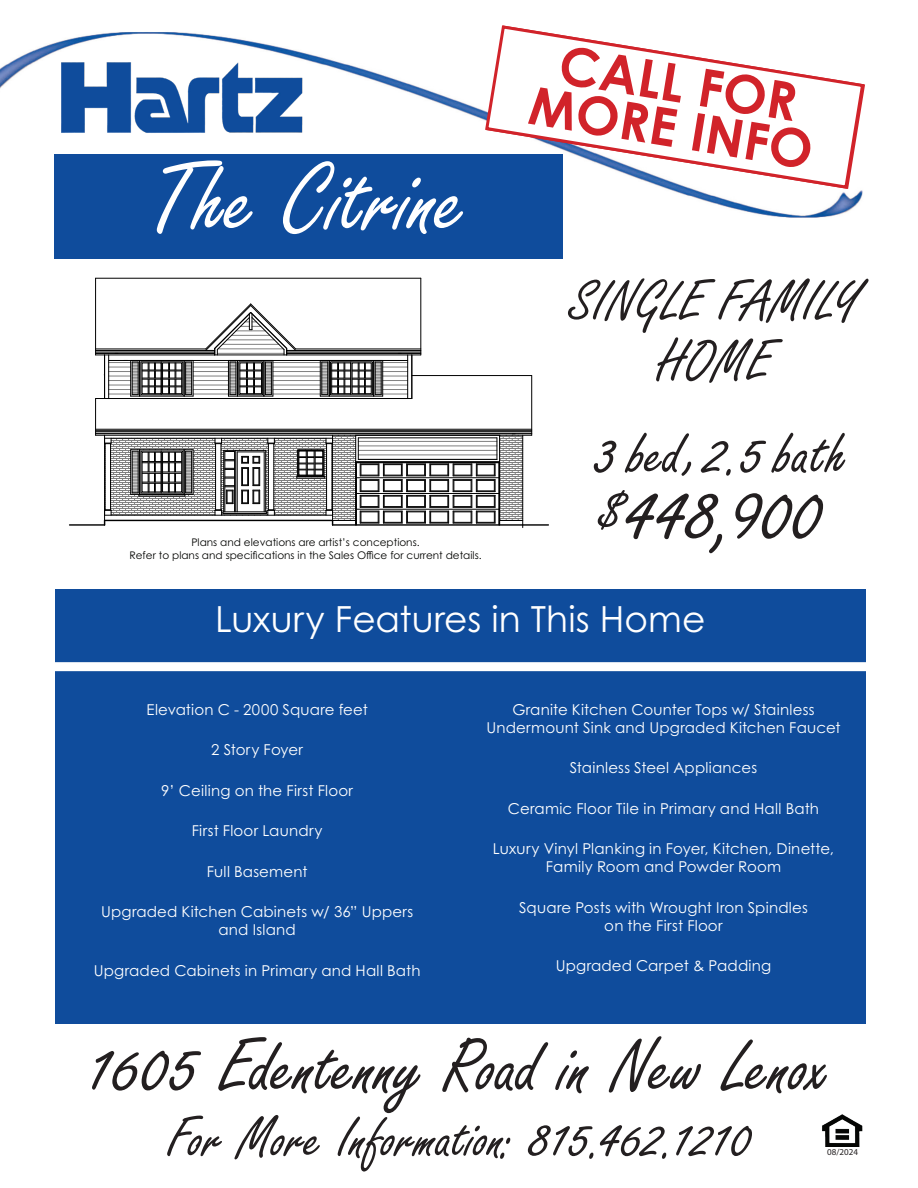
<style>
.page{position:relative;width:918px;height:1188px;background:#fff}
.page>*{position:absolute;margin:0;border:0;box-sizing:border-box;transform-origin:0 0}
.t1{font:106.5px "Freestyle Script";letter-spacing:-.005em;color:#fff}
.t2{font:90px "Freestyle Script";color:#231f20}
.t3{font:81px "Freestyle Script";letter-spacing:-.005em;color:#231f20}
.t4{font:66px "Freestyle Script";color:#231f20}
.t5{font:61.5px "Freestyle Script";letter-spacing:-.01em;color:#231f20}
.t6{font:700 52.5px/45px "Century Gothic Pro";color:#d1232a;text-align:center}
.t7{font:36px "Century Gothic Pro";color:#fff}
.t8{font:15px/18px "Century Gothic Pro";letter-spacing:.015em;color:#fff;text-align:center}
.t9{font:10.5px "Century Gothic Pro";color:#040503}
.t10{font:9px "Myriad Pro";color:#231f20}
.s1{font-size:64.5px}
</style>
<div class="page">
<img style="left:0;top:32px;width:863px;height:186px">
<div style="left:55px;top:589px;width:810px;height:435px;background:#0f4c9c"></div>
<div style="left:54px;top:154px;width:509px;height:105px;background:#0f4c9c"></div>
<img style="left:54px;top:54px;width:261px;height:100px">
<hr style="left:193px;top:376px;width:35px;height:1px;background:#808080">
<hr style="left:273px;top:376px;width:47px;height:1px;background:#808080">
<hr style="left:193px;top:371px;width:35px;height:1px;background:#808080">
<hr style="left:273px;top:371px;width:47px;height:1px;background:#808080">
<hr style="left:193px;top:367px;width:35px;height:1px;background:#808080">
<hr style="left:273px;top:367px;width:47px;height:1px;background:#808080">
<hr style="left:193px;top:362px;width:35px;height:1px;background:#808080">
<hr style="left:273px;top:362px;width:47px;height:1px;background:#808080">
<hr style="left:193px;top:380px;width:35px;height:1px;background:#808080">
<hr style="left:273px;top:380px;width:47px;height:1px;background:#808080">
<hr style="left:193px;top:385px;width:35px;height:1px;background:#808080">
<hr style="left:273px;top:385px;width:47px;height:1px;background:#808080">
<hr style="left:193px;top:389px;width:35px;height:1px;background:#808080">
<hr style="left:273px;top:389px;width:47px;height:1px;background:#808080">
<hr style="left:193px;top:394px;width:35px;height:1px;background:#808080">
<hr style="left:273px;top:394px;width:47px;height:1px;background:#808080">
<hr style="left:108px;top:355px;width:1px;height:44px;background:#000">
<hr style="left:109px;top:360px;width:299px;height:1px;background:#000">
<hr style="left:412px;top:355px;width:1px;height:44px;background:#000">
<hr style="left:407px;top:355px;width:1px;height:44px;background:#000">
<hr style="left:193px;top:360px;width:1px;height:36px;background:#000">
<svg style="left:320px;top:361px;width:88px;height:36px"></svg>
<hr style="left:322px;top:362px;width:1px;height:33px;background:#000">
<hr style="left:96px;top:350px;width:119px;height:1px;background:#000">
<hr style="left:287px;top:350px;width:134px;height:1px;background:#000">
<hr style="left:96px;top:351px;width:119px;height:1px;background:#000">
<hr style="left:287px;top:351px;width:134px;height:1px;background:#000">
<hr style="left:96px;top:353px;width:119px;height:1px;background:#000">
<hr style="left:287px;top:353px;width:134px;height:1px;background:#000">
<hr style="left:96px;top:430px;width:436px;height:1px;background:#000">
<hr style="left:96px;top:431px;width:436px;height:1px;background:#000">
<hr style="left:96px;top:433px;width:436px;height:1px;background:#000">
<svg style="left:105px;top:360px;width:88px;height:37px"></svg>
<hr style="left:104px;top:355px;width:1px;height:44px;background:#000">
<hr style="left:96px;top:348px;width:110px;height:1px;background:#000">
<hr style="left:296px;top:348px;width:125px;height:1px;background:#000">
<hr style="left:96px;top:354px;width:119px;height:1px;background:#000">
<hr style="left:287px;top:354px;width:134px;height:1px;background:#000">
<hr style="left:411px;top:355px;width:1px;height:44px;background:#000">
<hr style="left:420px;top:278px;width:1px;height:77px;background:#000">
<hr style="left:95px;top:278px;width:1px;height:77px;background:#000">
<hr style="left:96px;top:278px;width:325px;height:1px;background:#000">
<hr style="left:96px;top:429px;width:436px;height:1px;background:#000">
<hr style="left:96px;top:435px;width:436px;height:1px;background:#000">
<hr style="left:95px;top:399px;width:1px;height:36px;background:#000">
<hr style="left:531px;top:376px;width:1px;height:59px;background:#000">
<hr style="left:412px;top:375px;width:120px;height:1px;background:#000">
<hr style="left:96px;top:398px;width:316px;height:1px;background:#000">
<svg style="left:204px;top:303px;width:93px;height:94px"></svg>
<hr style="left:70px;top:524px;width:35px;height:2px;background:#000">
<hr style="left:333px;top:524px;width:215px;height:2px;background:#000">
<svg style="left:104px;top:433px;width:419px;height:95px"></svg>
<div style="left:53px;top:662px;width:841px;height:9px;background:#fff"></div>
<img style="left:822px;top:1114px;width:41px;height:33px">
<svg style="left:483px;top:25px;width:382px;height:165px"></svg>
<p class="t1" style="left:149px;top:142px;width:320px">The Citrine</p>
<p class="t9" style="left:191px;top:536px;width:230px">Plans and elevations are artist’s conceptions.</p>
<p class="t9" style="left:129px;top:549px;width:354px">Refer to plans and specifications in the Sales Office for current details.</p>
<p class="t6" style="left:540px;top:38px;width:288px;rotate:9deg">CALL FOR<br>MORE INFO</p>
<p class="t5" style="left:569px;top:268px;width:291px">SINGLE FAMILY</p>
<p class="t5" style="left:657px;top:328px;width:115px">HOME</p>
<p class="t4" style="left:595px;top:418px;width:253px">3 bed,2.5 bath</p>
<p class="t2" style="left:602px;top:464px;width:224px"><span class="s1">$</span>448,900</p>
<p class="t7" style="left:215px;top:597px;width:492px">Luxury Features in This Home</p>
<p class="t8" style="left:147px;top:700px;width:223px">Elevation C - 2000 Square feet</p>
<p class="t8" style="left:211px;top:741px;width:93px">2 Story Foyer</p>
<p class="t8" style="left:161px;top:781px;width:193px">9’ Ceiling on the First Floor</p>
<p class="t8" style="left:192px;top:822px;width:132px">First Floor Laundry</p>
<p class="t8" style="left:207px;top:862px;width:102px">Full Basement</p>
<p class="t8" style="left:101px;top:903px;width:314px">Upgraded Kitchen Cabinets w/ 36” Uppers and Island</p>
<p class="t8" style="left:94px;top:961px;width:328px">Upgraded Cabinets in Primary and Hall Bath</p>
<p class="t8" style="left:486px;top:700px;width:356px">Granite Kitchen Counter Tops w/ Stainless<br>Undermount Sink and Upgraded Kitchen Faucet</p>
<p class="t8" style="left:570px;top:759px;width:189px">Stainless Steel Appliances</p>
<p class="t8" style="left:508px;top:799px;width:313px">Ceramic Floor Tile in Primary and Hall Bath</p>
<p class="t8" style="left:493px;top:840px;width:343px">Luxury Vinyl Planking in Foyer, Kitchen, Dinette,<br>Family Room and Powder Room</p>
<p class="t8" style="left:519px;top:898px;width:290px">Square Posts with Wrought Iron Spindles on the First Floor</p>
<p class="t8" style="left:556px;top:957px;width:217px">Upgraded Carpet &amp; Padding</p>
<p class="t3" style="left:88px;top:1023px;width:743px">1605 Edentenny Road in New Lenox</p>
<p class="t5" style="left:168px;top:1105px;width:586px">For More Information: 815.462.1210</p>
<p class="t10" style="left:827px;top:1147px;width:32px">08/2024</p>
</div>
